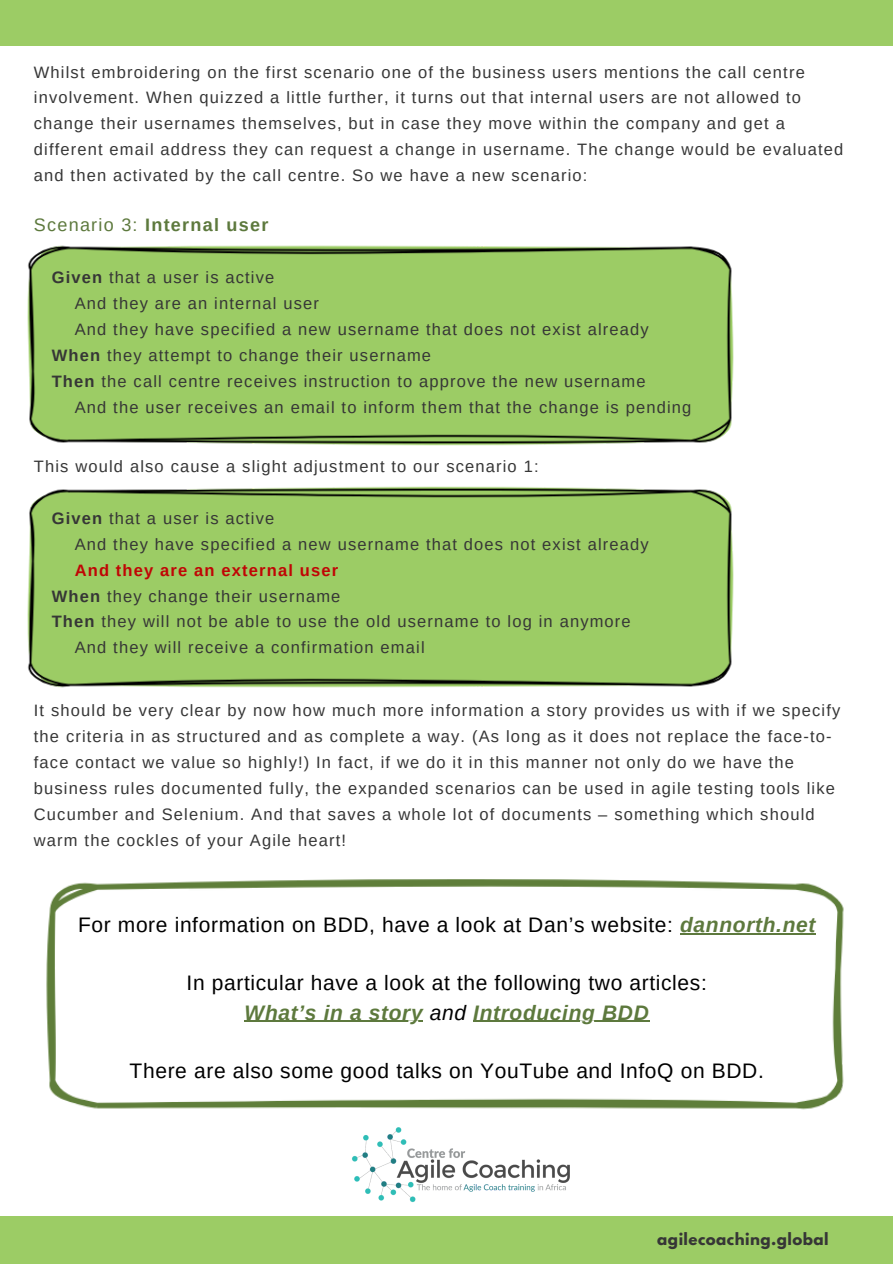
<style>
.page{position:relative;width:893px;height:1264px;background:#fff}
.page>*{position:absolute;margin:0;border:0;box-sizing:border-box;transform-origin:0 0}
.t1{font:21px "Arimo";letter-spacing:.03em;color:#000}
.t2{font:italic 700 21px "Arimo";letter-spacing:.03em;color:#5d793d}
.t3{font:700 18px "Arimo";letter-spacing:.07em;color:#5d793d}
.t4{font:16.5px/25.8px "Arimo";letter-spacing:.07em;color:#363636}
.t5{font:700 16.5px "Arimo";letter-spacing:.07em;color:#c00505}
.t6{font:700 15px "League Spartan";letter-spacing:.03em;color:#363636}
.s1{font-weight:400}
.s2{font-weight:700}
.s3{font-weight:700;font-style:italic;color:#5d793d}
.s4{font-weight:400;color:#000}
</style>
<div class="page">
<div style="left:0;top:1216px;width:892px;height:47px;background:#9ccc65"></div>
<img style="left:352px;top:1127px;width:218px;height:76px">
<div style="left:0;top:0;width:892px;height:45px;background:#9ccc65"></div>
<img style="left:27px;top:245px;width:707px;height:201px">
<img style="left:27px;top:486px;width:707px;height:202px">
<img style="left:46px;top:879px;width:798px;height:231px">
<hr style="left:680px;top:933px;width:136px;height:1px;background:#5d793d">
<hr style="left:244px;top:1020px;width:179px;height:2px;background:#5d793d">
<hr style="left:473px;top:1020px;width:176px;height:2px;background:#5d793d">
<h2 class="t4" style="left:34px;top:59px;width:811px">Whilst embroidering on the first scenario one of the business users mentions the call centre involvement. When quizzed a little further, it turns out that internal users are not allowed to change their usernames themselves, but in case they move within the company and get a different email address they can request a change in username. The change would be evaluated and then activated by the call centre. So we have a new scenario:</h2>
<h2 class="t3" style="left:34px;top:215px;width:236px"><span class="s1">Scenario 3:</span> Internal user</h2>
<p class="t4" style="left:52px;top:265px;width:224px"><span class="s2">Given</span> that a user is active</p>
<p class="t4" style="left:75px;top:291px;width:246px">And they are an internal user</p>
<p class="t4" style="left:75px;top:316px;width:575px">And they have specified a new username that does not exist already</p>
<p class="t4" style="left:52px;top:342px;width:381px"><span class="s2">When</span> they attempt to change their username</p>
<p class="t4" style="left:52px;top:368px;width:595px"><span class="s2">Then</span> the call centre receives instruction to approve the new username</p>
<p class="t4" style="left:75px;top:394px;width:618px">And the user receives an email to inform them that the change is pending</p>
<h2 class="t4" style="left:34px;top:454px;width:506px">This would also cause a slight adjustment to our scenario 1:</h2>
<h2 class="t4" style="left:52px;top:505px;width:224px"><span class="s2">Given</span> that a user is active</h2>
<h2 class="t4" style="left:75px;top:531px;width:575px">And they have specified a new username that does not exist already</h2>
<h2 class="t5" style="left:75px;top:560px;width:265px">And they are an external user</h2>
<h2 class="t4" style="left:52px;top:583px;width:290px"><span class="s2">When</span> they change their username</h2>
<h2 class="t4" style="left:52px;top:608px;width:580px"><span class="s2">Then</span> they will not be able to use the old username to log in anymore</h2>
<h2 class="t4" style="left:75px;top:634px;width:351px">And they will receive a confirmation email</h2>
<p class="t4" style="left:34px;top:697px;width:807px">It should be very clear by now how much more information a story provides us with if we specify the criteria in as structured and as complete a way. (As long as it does not replace the face-to&shy;face contact we value so highly!) In fact, if we do it in this manner not only do we have the business rules documented fully, the expanded scenarios can be used in agile testing tools like Cucumber and Selenium. And that saves a whole lot of documents – something which should warm the cockles of your Agile heart!</p>
<h1 class="t1" style="left:78px;top:912px;width:738px">For more information on BDD, have a look at Dan’s website: <span class="s3">dannorth.net</span></h1>
<h1 class="t1" style="left:186px;top:971px;width:521px">In particular have a look at the following two articles:</h1>
<h1 class="t2" style="left:244px;top:1000px;width:406px">What’s in a story <span class="s4">and</span> Introducing BDD</h1>
<p class="t1" style="left:130px;top:1059px;width:635px">There are also some good talks on YouTube and InfoQ on BDD.</p>
<p class="t6" style="left:657px;top:1231px;width:173px">agilecoaching.global</p>
</div>
